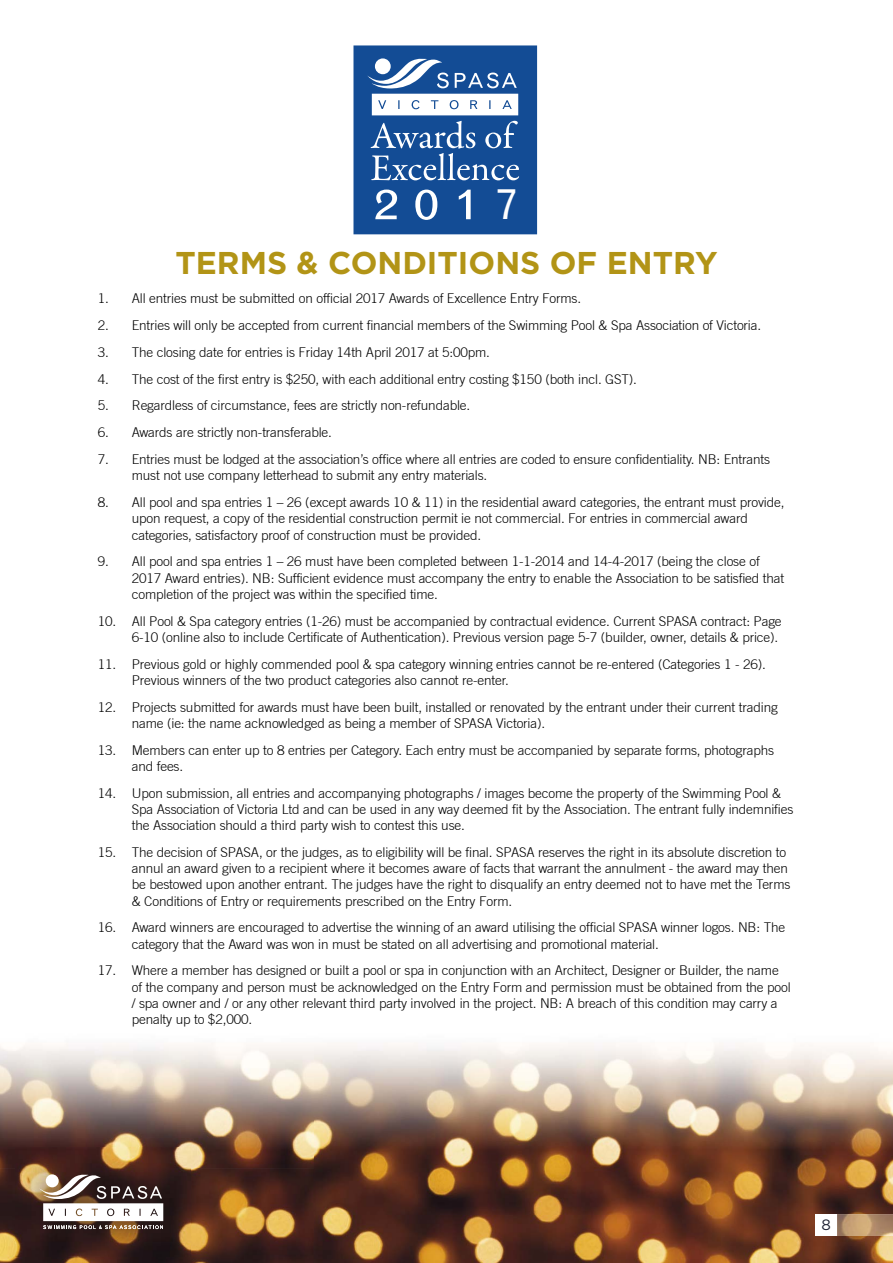
<style>
.page{position:relative;width:893px;height:1263px;background:#fff}
.page>*{position:absolute;margin:0;border:0;box-sizing:border-box;transform-origin:0 0}
.t1{font:700 31.5px "Gotham";color:#b29416}
.t2{font:15px "Gotham";color:#1e2232}
.t3{font:300 13.5px/16.2px "Trade Gothic";letter-spacing:-.01em;color:#000}
</style>
<div class="page">
<img style="left:0;top:1043px;width:315px;height:125px">
<img style="left:315px;top:1043px;width:578px;height:220px">
<img style="left:0;top:1168px;width:52px;height:95px">
<img style="left:158px;top:1168px;width:157px;height:95px">
<img style="left:52px;top:1256px;width:106px;height:7px">
<img style="left:15px;top:1147px;width:176px;height:109px">
<svg style="left:39px;top:1174px;width:124px;height:55px"></svg>
<svg style="left:353px;top:45px;width:185px;height:190px"></svg>
<img style="left:837px;top:1214px;width:56px;height:22px">
<div style="left:815px;top:1214px;width:22px;height:22px;background:#fff"></div>
<h1 class="t1" style="left:175px;top:245px;width:544px">TERMS &amp; CONDITIONS OF ENTRY</h1>
<p class="t3" style="left:98px;top:290px;width:485px">1. All entries must be submitted on official 2017 Awards of Excellence Entry Forms.</p>
<p class="t3" style="left:98px;top:317px;width:665px">2. Entries will only be accepted from current financial members of the Swimming Pool &amp; Spa Association of Victoria.</p>
<p class="t3" style="left:98px;top:344px;width:394px">3. The closing date for entries is Friday 14th April 2017 at 5:00pm.</p>
<p class="t3" style="left:98px;top:371px;width:541px">4. The cost of the first entry is $250, with each additional entry costing $150 (both incl. GST).</p>
<p class="t3" style="left:98px;top:397px;width:374px">5. Regardless of circumstance, fees are strictly non-refundable.</p>
<p class="t3" style="left:98px;top:424px;width:236px">6. Awards are strictly non-transferable.</p>
<p class="t3" style="left:132px;top:451px;width:640px;text-indent:-34px">7. Entries must be lodged at the association’s office where all entries are coded to ensure confidentiality. NB: Entrants must not use company letterhead to submit any entry materials.</p>
<p class="t3" style="left:132px;top:494px;width:654px;text-indent:-34px">8. All pool and spa entries 1 – 26 (except awards 10 &amp; 11) in the residential award categories, the entrant must provide, upon request, a copy of the residential construction permit ie not commercial. For entries in commercial award categories, satisfactory proof of construction must be provided.</p>
<p class="t3" style="left:132px;top:553px;width:654px;text-indent:-34px">9. All pool and spa entries 1 – 26 must have been completed between 1-1-2014 and 14-4-2017 (being the close of<br>2017 Award entries). NB: Sufficient evidence must accompany the entry to enable the Association to be satisfied that completion of the project was within the specified time.</p>
<p class="t3" style="left:98px;top:612px;width:685px;text-align:right">10. All Pool &amp; Spa category entries (1-26) must be accompanied by contractual evidence. Current SPASA contract: Page<br>6-10 (online also to include Certificate of Authentication). Previous version page 5-7 (builder, owner, details &amp; price).</p>
<p class="t3" style="left:132px;top:656px;width:635px;text-indent:-34px">11. Previous gold or highly commended pool &amp; spa category winning entries cannot be re-entered (Categories 1 - 26).<br>Previous winners of the two product categories also cannot re-enter.</p>
<p class="t3" style="left:132px;top:699px;width:647px;text-indent:-34px">12. Projects submitted for awards must have been built, installed or renovated by the entrant under their current trading name (ie: the name acknowledged as being a member of SPASA Victoria).</p>
<p class="t3" style="left:132px;top:742px;width:644px;text-indent:-34px">13. Members can enter up to 8 entries per Category. Each entry must be accompanied by separate forms, photographs and fees.</p>
<p class="t3" style="left:132px;top:785px;width:663px;text-indent:-34px">14. Upon submission, all entries and accompanying photographs / images become the property of the Swimming Pool &amp;<br>Spa Association of Victoria Ltd and can be used in any way deemed fit by the Association. The entrant fully indemnifies the Association should a third party wish to contest this use.</p>
<p class="t3" style="left:132px;top:844px;width:660px;text-indent:-34px">15. The decision of SPASA, or the judges, as to eligibility will be final. SPASA reserves the right in its absolute discretion to annul an award given to a recipient where it becomes aware of facts that warrant the annulment - the award may then be bestowed upon another entrant. The judges have the right to disqualify an entry deemed not to have met the Terms &amp; Conditions of Entry or requirements prescribed on the Entry Form.</p>
<p class="t3" style="left:132px;top:919px;width:655px;text-indent:-34px">16. Award winners are encouraged to advertise the winning of an award utilising the official SPASA winner logos. NB: The category that the Award was won in must be stated on all advertising and promotional material.</p>
<p class="t3" style="left:132px;top:962px;width:660px;text-indent:-34px">17. Where a member has designed or built a pool or spa in conjunction with an Architect, Designer or Builder, the name of the company and person must be acknowledged on the Entry Form and permission must be obtained from the pool / spa owner and / or any other relevant third party involved in the project. NB: A breach of this condition may carry a penalty up to $2,000.</p>
<p class="t2" style="left:821px;top:1217px;width:11px">8</p>
</div>
